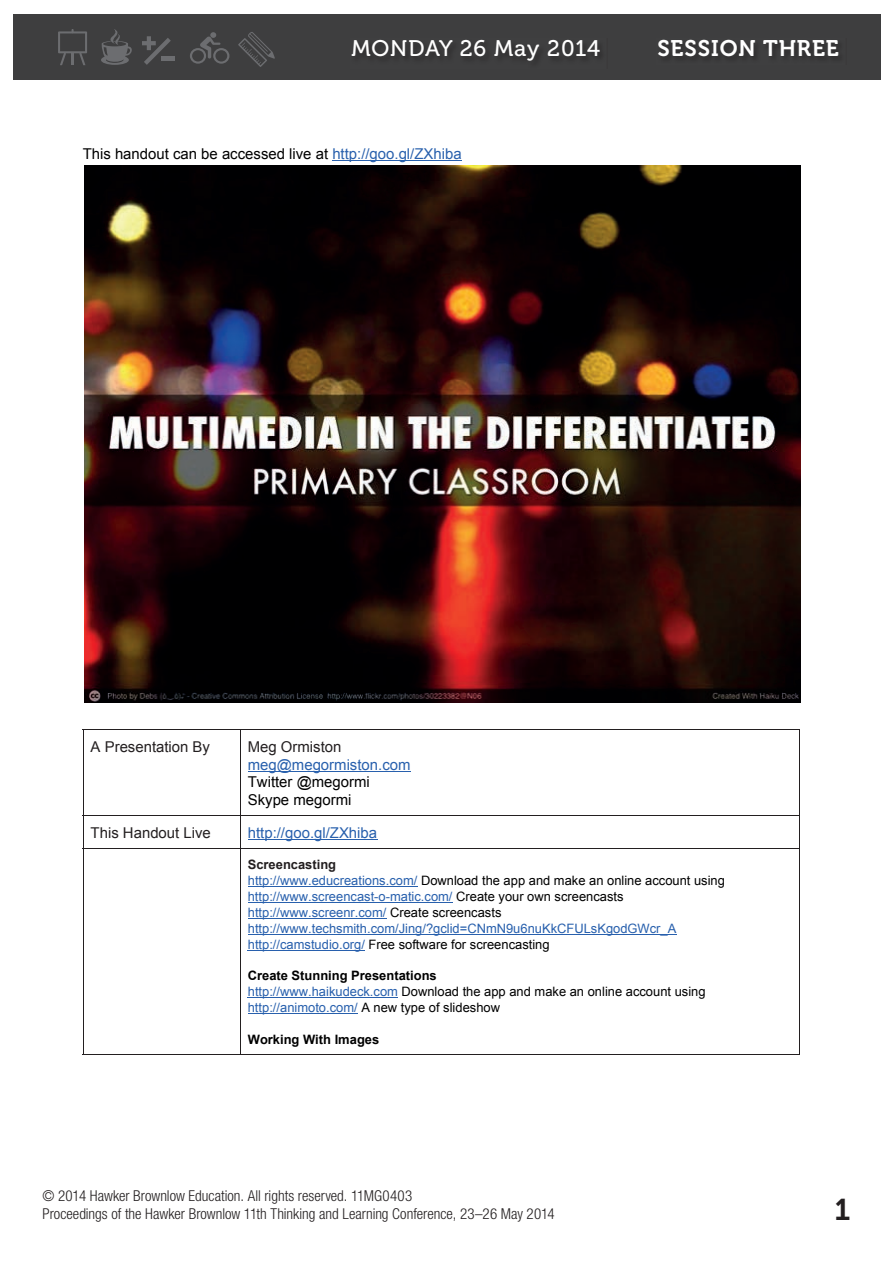
<style>
.page{position:relative;width:893px;height:1263px;background:#fff}
.page>*{position:absolute;margin:0;border:0;box-sizing:border-box;transform-origin:0 0}
.t1{font:30px "Museo 700";color:#231f20}
.t2{font:22.5px "Museo 500";letter-spacing:.04em;color:#fff}
.t3{font:22.5px "Museo 700";letter-spacing:.04em;color:#fff}
.t4{font:300 condensed 15px/18px "Helvetica Neue LT Std";color:#231f20}
.t5{font:14.85px/17.9px "Arial";color:#000001}
.t6{font:14.85px "Arial";color:#231f20}
.t7{font:14.85px "Arial";color:#2860ad}
.t8{font:12.9px/15.9px "Arial";color:#2860ad}
.t9{font:12.9px/15.9px "Arial";color:#000001}
.t10{font:700 12.9px "Arial";color:#000001}
.s1{color:#2860ad}
.s2{font-weight:700;color:#231f20}
.s3{color:#000001}
.s4{font-weight:700}
</style>
<div class="page">
<div style="left:13px;top:14px;width:867px;height:65px;background:#3e3e3f"></div>
<svg style="left:238px;top:32px;width:37px;height:35px"></svg>
<svg style="left:101px;top:29px;width:31px;height:36px"></svg>
<svg style="left:190px;top:32px;width:39px;height:32px"></svg>
<hr style="left:161px;top:57px;width:14px;height:4px;background:#6c6d70">
<svg style="left:142px;top:36px;width:29px;height:29px"></svg>
<svg style="left:58px;top:29px;width:29px;height:36px"></svg>
<hr style="left:332px;top:160px;width:130px;height:1px;background:#2860ad">
<img style="left:85px;top:166px;width:716px;height:537px">
<hr style="left:240px;top:1054px;width:560px;height:1px;background:#231f20">
<hr style="left:799px;top:848px;width:1px;height:207px;background:#231f20">
<hr style="left:83px;top:1054px;width:158px;height:1px;background:#231f20">
<hr style="left:83px;top:848px;width:1px;height:207px;background:#231f20">
<hr style="left:240px;top:848px;width:1px;height:207px;background:#231f20">
<hr style="left:240px;top:848px;width:560px;height:1px;background:#231f20">
<hr style="left:799px;top:815px;width:1px;height:34px;background:#231f20">
<hr style="left:83px;top:848px;width:158px;height:1px;background:#231f20">
<hr style="left:83px;top:815px;width:1px;height:34px;background:#231f20">
<hr style="left:240px;top:815px;width:1px;height:34px;background:#231f20">
<hr style="left:240px;top:729px;width:560px;height:1px;background:#231f20">
<hr style="left:240px;top:815px;width:560px;height:1px;background:#231f20">
<hr style="left:799px;top:729px;width:1px;height:87px;background:#231f20">
<hr style="left:83px;top:729px;width:158px;height:1px;background:#231f20">
<hr style="left:83px;top:815px;width:158px;height:1px;background:#231f20">
<hr style="left:83px;top:729px;width:1px;height:87px;background:#231f20">
<hr style="left:240px;top:729px;width:1px;height:87px;background:#231f20">
<hr style="left:248px;top:770px;width:163px;height:1px;background:#2860ad">
<hr style="left:248px;top:839px;width:129px;height:1px;background:#2860ad">
<hr style="left:248px;top:886px;width:169px;height:1px;background:#2860ad">
<hr style="left:248px;top:902px;width:205px;height:1px;background:#2860ad">
<hr style="left:248px;top:918px;width:138px;height:1px;background:#2860ad">
<hr style="left:248px;top:934px;width:428px;height:1px;background:#2860ad">
<hr style="left:248px;top:949px;width:117px;height:1px;background:#2860ad">
<hr style="left:248px;top:997px;width:150px;height:1px;background:#2860ad">
<hr style="left:248px;top:1013px;width:110px;height:1px;background:#2860ad">
<h2 class="t2" style="left:351px;top:40px;width:250px">MONDAY 26 May 2014</h2>
<h2 class="t3" style="left:657px;top:40px;width:183px">SESSION THREE</h2>
<p class="t5" style="left:83px;top:145px;width:380px">This handout can be accessed live at <span class="s1">http://goo.gl/ZXhiba</span></p>
<p class="t6" style="left:91px;top:736px;width:121px">A Presentation By</p>
<p class="t6" style="left:248px;top:736px;width:95px">Meg Ormiston</p>
<p class="t7" style="left:248px;top:754px;width:164px">meg@megormiston.com</p>
<p class="t5" style="left:248px;top:773px;width:124px">Twitter @megormi<br>Skype megormi</p>
<p class="t6" style="left:91px;top:823px;width:122px">This Handout Live</p>
<p class="t7" style="left:248px;top:823px;width:131px">http://goo.gl/ZXhiba</p>
<p class="t8" style="left:248px;top:856px;width:479px"><span class="s2">Screencasting<br></span>http://www.educreations.com/ <span class="s3">Download the app and make an online account using </span>http://www.screencast-o-matic.com/ <span class="s3">Create your own screencasts </span>http://www.screenr.com/ <span class="s3">Create screencasts </span>http://www.techsmith.com/Jing/?gclid=CNmN9u6nuKkCFULsKgodGWcr_A http://camstudio.org/ <span class="s3">Free software for screencasting</span></p>
<p class="t9" style="left:248px;top:968px;width:459px"><span class="s4">Create Stunning Presentations<br></span><span class="s1">http://www.haikudeck.com</span> Download the app and make an online account using <span class="s1">http://animoto.com/</span> A new type of slideshow</p>
<p class="t10" style="left:248px;top:1030px;width:133px">Working With Images</p>
<p class="t4" style="left:43px;top:1188px;width:514px">© 2014 Hawker Brownlow Education. All rights reserved. 11MG0403<br>Proceedings of the Hawker Brownlow 11th Thinking and Learning Conference, 23–26 May 2014</p>
<h1 class="t1" style="left:834px;top:1199px;width:17px">1</h1>
</div>
